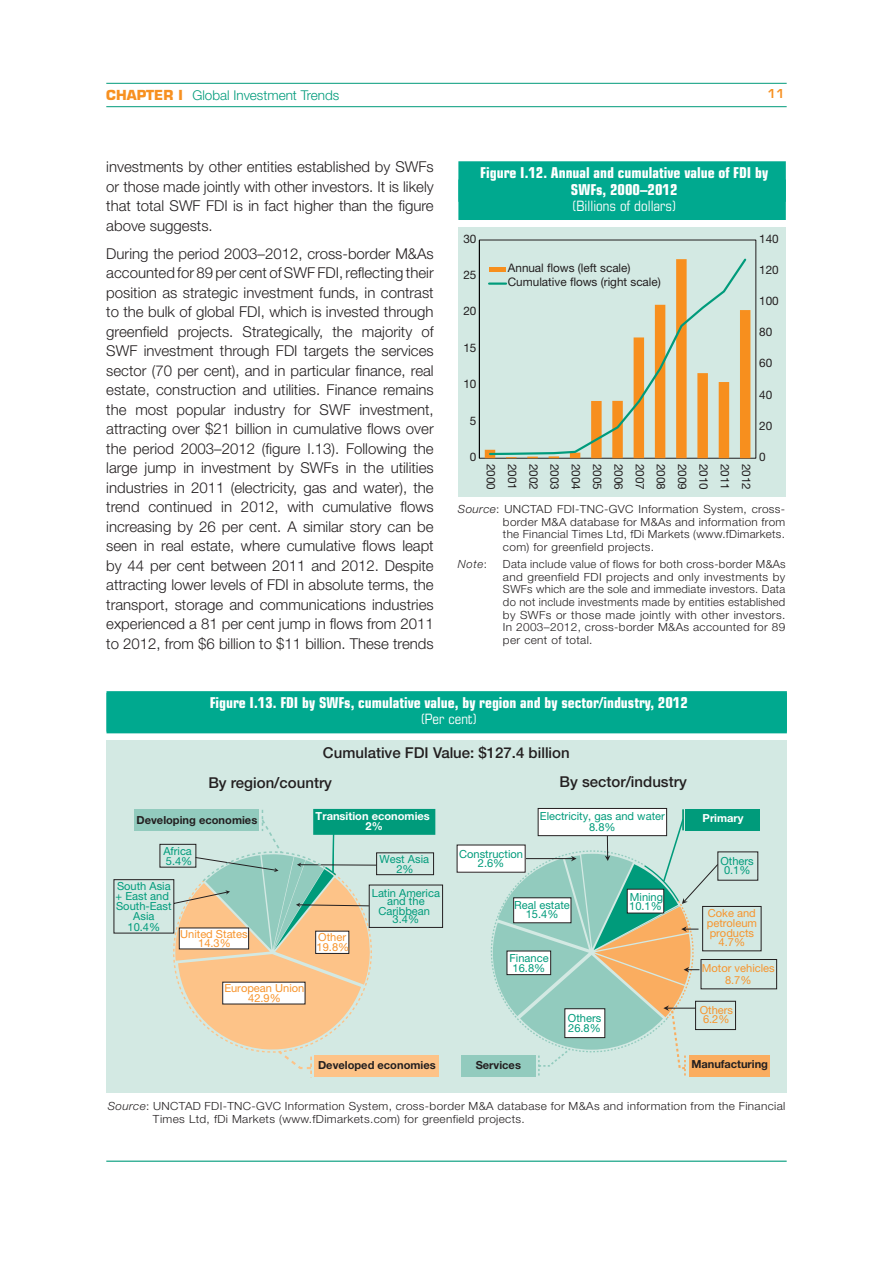
<style>
.page{position:relative;width:893px;height:1263px;background:#fff}
.page>*{position:absolute;margin:0;border:0;box-sizing:border-box;transform-origin:0 0}
.t1{font:300 15px/19.5px "Helvetica Neue LT Std";color:#231f20;text-align:justify}
.t2{font:700 condensed 15px/16.5px "Eurostile LT Std";color:#fff;text-align:center}
.t3{font:500 15px/30.2px "Helvetica Neue LT Std";color:#231f20}
.t4{font:condensed 14.25px "Eurostile LT Std";color:#fff}
.t5{font:300 13.5px "Helvetica Neue LT Std";color:#009b7b}
.t6{font:600 12px "Eurostile LT Std";color:#f79020}
.t7{font:11.7px/14.1px "Helvetica Neue LT Std";color:#231f20}
.t8{font:300 11.25px/12.8px "Helvetica Neue LT Std";letter-spacing:.03em;color:#231f20;scale:1.05 1}
.t9{font:300 11.25px/12.8px "Helvetica Neue LT Std";letter-spacing:.03em;color:#231f20;text-align:justify}
.t10{font:italic 300 11.25px "Helvetica Neue LT Std";color:#231f20}
.t11{font:11.1px/9.4px "Helvetica Neue LT Std";color:#009b7b;text-align:center}
.t12{font:11.1px/9.8px "Helvetica Neue LT Std";color:#f7942c;text-align:center}
.t13{font:700 11.1px "Helvetica Neue LT Std";color:#231f20}
.t14{font:700 11.1px/10.6px "Helvetica Neue LT Std";color:#fff;text-align:center}
.s1{font-family:"Eurostile LT Std";font-weight:700;color:#f79020}
.s2{font-family:"Eurostile LT Std";font-weight:400;font-stretch:condensed}
.s3{font-style:italic}
.s4{font-style:normal}
</style>
<div class="page">
<hr style="left:106px;top:1161px;width:681px;height:1px;background:#009b7b">
<hr style="left:106px;top:106px;width:681px;height:1px;background:#009b7b">
<hr style="left:106px;top:83px;width:681px;height:1px;background:#009b7b">
<div style="left:107px;top:691px;width:680px;height:41px;background:#00a98f"></div>
<div style="left:107px;top:693px;width:680px;height:40px;background:#00a98f"></div>
<div style="left:106px;top:740px;width:681px;height:353px;background:#d3e9e3"></div>
<div style="left:314px;top:810px;width:120px;height:24px;background:#009b7b"></div>
<div style="left:313px;top:809px;width:122px;height:26px;border:2px solid #009b7b"></div>
<div style="left:315px;top:1055px;width:124px;height:21px;background:#fdc388"></div>
<div style="left:369px;top:885px;width:74px;height:43px;border:1px solid #231f20"></div>
<div style="left:376px;top:852px;width:58px;height:23px;border:1px solid #231f20"></div>
<svg style="left:113px;top:810px;width:270px;height:268px"></svg>
<div style="left:179px;top:928px;width:70px;height:21px;background:#fff"></div>
<div style="left:316px;top:931px;width:33px;height:22px;background:#fff"></div>
<div style="left:315px;top:931px;width:34px;height:23px;border:1px solid #231f20"></div>
<div style="left:223px;top:982px;width:82px;height:22px;background:#fff"></div>
<div style="left:461px;top:1056px;width:75px;height:21px;background:#92cbbe"></div>
<div style="left:685px;top:809px;width:75px;height:21px;background:#009b7b"></div>
<hr style="left:682px;top:809px;width:2px;height:21px;background:#009370">
<div style="left:538px;top:808px;width:129px;height:28px;background:#fff"></div>
<div style="left:538px;top:808px;width:129px;height:28px;border:1px solid #231f20"></div>
<div style="left:457px;top:845px;width:68px;height:27px;background:#fff"></div>
<div style="left:689px;top:1055px;width:81px;height:22px;background:#faad60"></div>
<div style="left:701px;top:959px;width:76px;height:30px;border:1px solid #231f20"></div>
<div style="left:695px;top:1001px;width:41px;height:29px;border:1px solid #231f20"></div>
<div style="left:702px;top:906px;width:59px;height:45px;border:1px solid #231f20"></div>
<svg style="left:483px;top:817px;width:236px;height:259px"></svg>
<div style="left:458px;top:161px;width:328px;height:41px;background:#00a98f"></div>
<div style="left:458px;top:180px;width:328px;height:40px;background:#00a98f"></div>
<div style="left:458px;top:227px;width:328px;height:269px;background:#d3e9e3"></div>
<svg style="left:485px;top:310px;width:265px;height:148px"></svg>
<hr style="left:479px;top:240px;width:1px;height:218px;background:#000">
<svg style="left:488px;top:258px;width:260px;height:198px"></svg>
<hr style="left:489px;top:268px;width:17px;height:4px;background:#f78f1e">
<svg style="left:489px;top:283px;width:17px;height:2px"></svg>
<p class="t5" style="left:106px;top:90px;width:235px"><span class="s1">CHAPTER I</span> Global Investment Trends</p>
<p class="t6" style="left:767px;top:87px;width:18px">11</p>
<p class="t1" style="left:106px;top:159px;width:329px">investments by other entities established by SWFs or those made jointly with other investors. It is likely that total SWF FDI is in fact higher than the figure above suggests.</p>
<p class="t1" style="left:106px;top:245px;width:329px">During the period 2003<span class="s2">–</span>2012, cross-border M&amp;As accounted for 89 per cent of SWF FDI, reflecting their position as strategic investment funds, in contrast to the bulk of global FDI, which is invested through greenfield projects. Strategically, the majority of SWF investment through FDI targets the services sector (70 per cent), and in particular finance, real estate, construction and utilities. Finance remains the most popular industry for SWF investment, attracting over $21 billion in cumulative flows over the period 2003<span class="s2">–</span>2012 (figure I.13). Following the large jump in investment by SWFs in the utilities industries in 2011 (electricity, gas and water), the trend continued in 2012, with cumulative flows increasing by 26 per cent. A similar story can be seen in real estate, where cumulative flows leapt by 44 per cent between 2011 and 2012. Despite attracting lower levels of FDI in absolute terms, the transport, storage and communications industries experienced a 81 per cent jump in flows from 2011 to 2012, from $6 billion to $11 billion. These trends</p>
<p class="t2" style="left:480px;top:166px;width:289px">Figure I.12. Annual and cumulative value of FDI by<br>SWFs, 2000–2012</p>
<p class="t4" style="left:572px;top:199px;width:106px">(Billions of dollars)</p>
<p class="t7" style="left:463px;top:232px;width:15px">30</p>
<p class="t7" style="left:463px;top:269px;width:15px">25</p>
<p class="t7" style="left:463px;top:305px;width:15px">20</p>
<p class="t7" style="left:463px;top:342px;width:15px">15</p>
<p class="t7" style="left:463px;top:378px;width:15px">10</p>
<p class="t7" style="left:470px;top:414px;width:8px">5</p>
<p class="t7" style="left:470px;top:451px;width:8px">0</p>
<p class="t7" style="left:508px;top:262px;width:154px">Annual flows (left scale)<br>Cumulative flows (right scale)</p>
<p class="t7" style="left:759px;top:232px;width:21px">140</p>
<p class="t7" style="left:759px;top:264px;width:21px">120</p>
<p class="t7" style="left:759px;top:295px;width:21px">100</p>
<p class="t7" style="left:759px;top:326px;width:15px">80</p>
<p class="t7" style="left:759px;top:357px;width:15px">60</p>
<p class="t7" style="left:759px;top:388px;width:15px">40</p>
<p class="t7" style="left:759px;top:420px;width:15px">20</p>
<p class="t7" style="left:497px;top:464px;width:28px;rotate:90deg">2000</p>
<p class="t7" style="left:518px;top:464px;width:28px;rotate:90deg">2001</p>
<p class="t7" style="left:540px;top:464px;width:28px;rotate:90deg">2002</p>
<p class="t7" style="left:561px;top:464px;width:28px;rotate:90deg">2003</p>
<p class="t7" style="left:582px;top:464px;width:28px;rotate:90deg">2004</p>
<p class="t7" style="left:603px;top:464px;width:28px;rotate:90deg">2005</p>
<p class="t7" style="left:625px;top:464px;width:28px;rotate:90deg">2006</p>
<p class="t7" style="left:646px;top:464px;width:28px;rotate:90deg">2007</p>
<p class="t7" style="left:667px;top:464px;width:28px;rotate:90deg">2008</p>
<p class="t7" style="left:688px;top:464px;width:28px;rotate:90deg">2009</p>
<p class="t7" style="left:710px;top:464px;width:28px;rotate:90deg">2010</p>
<p class="t7" style="left:731px;top:464px;width:28px;rotate:90deg">2011</p>
<p class="t7" style="left:752px;top:464px;width:28px;rotate:90deg">2012</p>
<p class="t7" style="left:759px;top:451px;width:8px">0</p>
<p class="t8" style="left:503px;top:504px;width:270px;text-align:justify;text-indent:-45px"><span class="s3">Source</span>: UNCTAD FDI-TNC-GVC Information System, cross&shy;border M&amp;A database for M&amp;As and information from the Financial Times Ltd, fDi Markets (www.fDimarkets. com) for greenfield projects.</p>
<p class="t10" style="left:458px;top:560px;width:30px">Note<span class="s4">:</span></p>
<p class="t9" style="left:503px;top:558px;width:284px">Data include value of flows for both cross-border M&amp;As and greenfield FDI projects and only investments by SWFs which are the sole and immediate investors. Data do not include investments made by entities established by SWFs or those made jointly with other investors.<br>In 2003–2012, cross-border M&amp;As accounted for 89 per cent of total.</p>
<p class="t2" style="left:210px;top:696px;width:480px">Figure I.13. FDI by SWFs, cumulative value, by region and by sector/industry, 2012</p>
<p class="t4" style="left:421px;top:713px;width:58px">(Per cent)</p>
<p class="t3" style="left:208px;top:739px;width:363px;text-indent:115px">Cumulative FDI Value: $127.4 billion<br>By region/country</p>
<p class="t3" style="left:559px;top:768px;width:129px">By sector/industry</p>
<p class="t13" style="left:137px;top:816px;width:122px">Developing economies</p>
<p class="t14" style="left:316px;top:811px;width:116px">Transition economies<br>2%</p>
<p class="t11" style="left:163px;top:847px;width:31px;line-height:10.2px;text-align:left">Africa<br>5.4%</p>
<p class="t11" style="left:379px;top:855px;width:51px;line-height:10.2px">West Asia<br>2%</p>
<p class="t11" style="left:116px;top:882px;width:58px;line-height:10.1px">South Asia + East and<br>South-East<br>Asia</p>
<p class="t11" style="left:128px;top:923px;width:34px">10.4%</p>
<p class="t12" style="left:180px;top:930px;width:69px;line-height:8.9px">United States<br>14.3%</p>
<p class="t12" style="left:317px;top:933px;width:34px;line-height:10.2px;text-align:left">Other<br>19.8%</p>
<p class="t12" style="left:224px;top:984px;width:82px;line-height:10.2px">European Union<br>42.9%</p>
<p class="t11" style="left:372px;top:889px;width:70px;line-height:9px">Latin America and the<br>Caribbean<br>3.4%</p>
<p class="t13" style="left:318px;top:1061px;width:119px">Developed economies</p>
<p class="t11" style="left:459px;top:850px;width:65px">Construction<br>2.6%</p>
<p class="t11" style="left:540px;top:813px;width:126px">Electricity, gas and water</p>
<p class="t14" style="left:702px;top:814px;width:43px">Primary</p>
<p class="t11" style="left:589px;top:823px;width:28px">8.8%</p>
<p class="t11" style="left:720px;top:857px;width:35px">Others<br>0.1%</p>
<p class="t11" style="left:630px;top:893px;width:35px">Mining</p>
<p class="t11" style="left:514px;top:901px;width:57px">Real estate</p>
<p class="t11" style="left:629px;top:902px;width:34px">10.1%</p>
<p class="t11" style="left:526px;top:910px;width:34px">15.4%</p>
<p class="t11" style="left:509px;top:955px;width:41px;text-align:left">Finance<br>16.8%</p>
<p class="t13" style="left:476px;top:1061px;width:47px">Services</p>
<p class="t11" style="left:568px;top:1015px;width:35px;text-align:left">Others<br>26.8%</p>
<p class="t12" style="left:707px;top:909px;width:52px">Coke and petroleum products<br>4.7%</p>
<p class="t12" style="left:702px;top:964px;width:74px;line-height:11.1px">Motor vehicles<br>8.7%</p>
<p class="t12" style="left:700px;top:1006px;width:35px;text-align:left">Others<br>6.2%</p>
<p class="t13" style="left:691px;top:1060px;width:78px">Manufacturing</p>
<p class="t8" style="left:153px;top:1100px;width:604px;text-indent:-45px"><span class="s3">Source</span>: UNCTAD FDI-TNC-GVC Information System, cross-border M&amp;A database for M&amp;As and information from the Financial<br>Times Ltd, fDi Markets (www.fDimarkets.com) for greenfield projects.</p>
</div>
